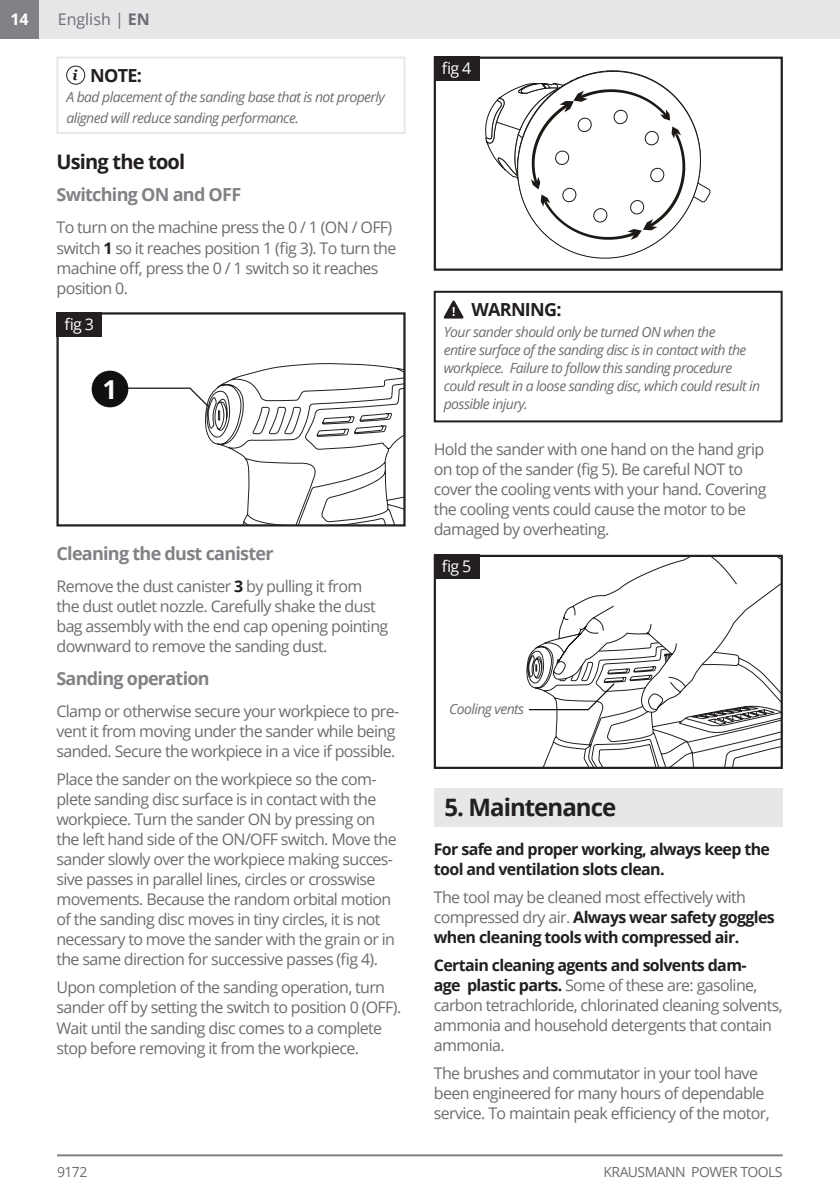
<style>
.page{position:relative;width:840px;height:1192px;background:#fff}
.page>*{position:absolute;margin:0;border:0;box-sizing:border-box;transform-origin:0 0}
.t1{font:700 26px "Open Sans";color:#fff}
.t2{font:700 24px "Open Sans";letter-spacing:-.04em;color:#231f20}
.t3{font:700 20px "Open Sans";letter-spacing:-.04em;color:#231f20}
.t4{font:700 18px "Open Sans";letter-spacing:-.04em;color:#808285}
.t5{font:700 18px "Open Sans";letter-spacing:-.04em;color:#231f20}
.t6{font:16px/20px "Open Sans";letter-spacing:-.04em;color:#6c6d70}
.t7{font:700 16px/20px "Open Sans";letter-spacing:-.04em;color:#231f20}
.t8{font:16px "Open Sans";color:#fff}
.t9{font:16px "Open Sans";color:#6c6d70}
.t10{font:700 16px "Open Sans";color:#fff}
.t11{font:italic 700 14.2px "Georgia";color:#231f20}
.t12{font:italic 14px/18px "Open Sans";letter-spacing:-.04em;color:#6c6d70}
.t13{font:14px "Open Sans";letter-spacing:-.04em;color:#6c6d70}
.s1{font-weight:700}
.s2{font-weight:700;color:#231f20}
.s3{font-weight:400;color:#6c6d70}
</style>
<div class="page">
<div style="left:0;top:0;width:39px;height:39px;background:#808285"></div>
<hr style="left:57px;top:1153px;width:725px;height:2px;background:#808285">
<div style="left:433px;top:554px;width:349px;height:214px;border:2px solid #231f20"></div>
<svg style="left:526px;top:555px;width:255px;height:212px"></svg>
<svg style="left:485px;top:70px;width:225px;height:188px"></svg>
<div style="left:433px;top:57px;width:349px;height:214px;border:2px solid #231f20"></div>
<div style="left:56px;top:312px;width:349px;height:214px;border:2px solid #231f20"></div>
<div style="left:92px;top:370px;width:36px;height:37px;background:#10110f;border-radius:50%"></div>
<svg style="left:126px;top:363px;width:278px;height:161px"></svg>
<div style="left:433px;top:57px;width:46px;height:24px;background:#231f20"></div>
<div style="left:39px;top:0;width:800px;height:39px;background:#e6e7e9"></div>
<hr style="left:839px;top:0;width:1px;height:39px;background:#e6e7e9">
<div style="left:434px;top:788px;width:348px;height:38px;background:#e6e7e9"></div>
<div style="left:56px;top:312px;width:46px;height:24px;background:#231f20"></div>
<div style="left:56px;top:57px;width:349px;height:77px;border:2px solid #e6e7e9"></div>
<div style="left:66px;top:66px;width:19px;height:19px;border:1px solid #231f20;border-radius:50%"></div>
<div style="left:433px;top:291px;width:349px;height:131px;border:2px solid #231f20"></div>
<svg style="left:443px;top:300px;width:20px;height:18px"></svg>
<div style="left:433px;top:554px;width:46px;height:24px;background:#231f20"></div>
<p class="t10" style="left:10px;top:7px;width:20px">14</p>
<p class="t9" style="left:58px;top:8px;width:94px">English | <span class="s1">EN</span></p>
<p class="t5" style="left:90px;top:62px;width:53px">NOTE:</p>
<p class="t12" style="left:66px;top:86px;width:320px;line-height:20.8px">A bad placement of the sanding base that is not properly aligned will reduce sanding performance.</p>
<p class="t11" style="left:73px;top:66px;width:7px">i</p>
<p class="t3" style="left:56px;top:147px;width:130px">Using the tool</p>
<p class="t4" style="left:56px;top:182px;width:186px">Switching ON and OFF</p>
<p class="t6" style="left:56px;top:217px;width:341px">To turn on the machine press the 0 / 1 (ON / OFF) switch <span class="s2">1</span> so it reaches position 1 (fig 3). To turn the machine off, press the 0 / 1 switch so it reaches position 0.</p>
<p class="t8" style="left:64px;top:313px;width:31px">fig 3</p>
<h1 class="t1" style="left:102px;top:370px;width:16px">1</h1>
<p class="t4" style="left:56px;top:541px;width:219px">Cleaning the dust canister</p>
<p class="t6" style="left:56px;top:576px;width:333px">Remove the dust canister <span class="s2">3</span> by pulling it from the dust outlet nozzle. Carefully shake the dust bag assembly with the end cap opening pointing downward to remove the sanding dust.</p>
<p class="t4" style="left:56px;top:665px;width:155px">Sanding operation</p>
<p class="t6" style="left:56px;top:700px;width:344px">Clamp or otherwise secure your workpiece to pre&shy;vent it from moving under the sander while being sanded. Secure the workpiece in a vice if possible.</p>
<p class="t6" style="left:56px;top:768px;width:342px">Place the sander on the workpiece so the com&shy;plete sanding disc surface is in contact with the workpiece. Turn the sander ON by pressing on the left hand side of the ON/OFF switch. Move the sander slowly over the workpiece making succes&shy;sive passes in parallel lines, circles or crosswise movements. Because the random orbital motion of the sanding disc moves in tiny circles, it is not necessary to move the sander with the grain or in the same direction for successive passes (fig 4).</p>
<p class="t6" style="left:56px;top:976px;width:346px">Upon completion of the sanding operation, turn sander off by setting the switch to position 0 (OFF).<br>Wait until the sanding disc comes to a complete stop before removing it from the workpiece.</p>
<p class="t8" style="left:441px;top:57px;width:31px">fig 4</p>
<p class="t5" style="left:471px;top:296px;width:92px">WARNING:</p>
<p class="t12" style="left:443px;top:322px;width:318px">Your sander should only be turned ON when the<br>entire surface of the sanding disc is in contact with the workpiece. Failure to follow this sanding procedure could result in a loose sanding disc, which could result in possible injury.</p>
<p class="t6" style="left:433px;top:438px;width:334px">Hold the sander with one hand on the hand grip on top of the sander (fig 5). Be careful NOT to cover the cooling vents with your hand. Covering the cooling vents could cause the motor to be damaged by overheating.</p>
<p class="t8" style="left:441px;top:555px;width:31px">fig 5</p>
<p class="t12" style="left:449px;top:699px;width:76px">Cooling vents</p>
<p class="t2" style="left:444px;top:790px;width:173px">5. Maintenance</p>
<p class="t7" style="left:434px;top:838px;width:337px">For safe and proper working, always keep the tool and ventilation slots clean.</p>
<p class="t7" style="left:434px;top:886px;width:342px"><span class="s3">Τhe tool may be cleaned most effectively with compressed dry air.</span> Always wear safety goggles when cleaning tools with compressed air.</p>
<p class="t6" style="left:434px;top:954px;width:350px"><span class="s2">Certain cleaning agents and solvents dam-<br>age plastic parts.</span> Some of these are: gasoline, carbon tetrachloride, chlorinated cleaning solvents, ammonia and household detergents that contain ammonia.</p>
<p class="t6" style="left:434px;top:1062px;width:337px">The brushes and commutator in your tool have been engineered for many hours of dependable service. To maintain peak efficiency of the motor,</p>
<p class="t13" style="left:57px;top:1161px;width:32px">9172</p>
<p class="t13" style="left:603px;top:1161px;width:181px">KRAUSMANN POWER TOOLS</p>
</div>
